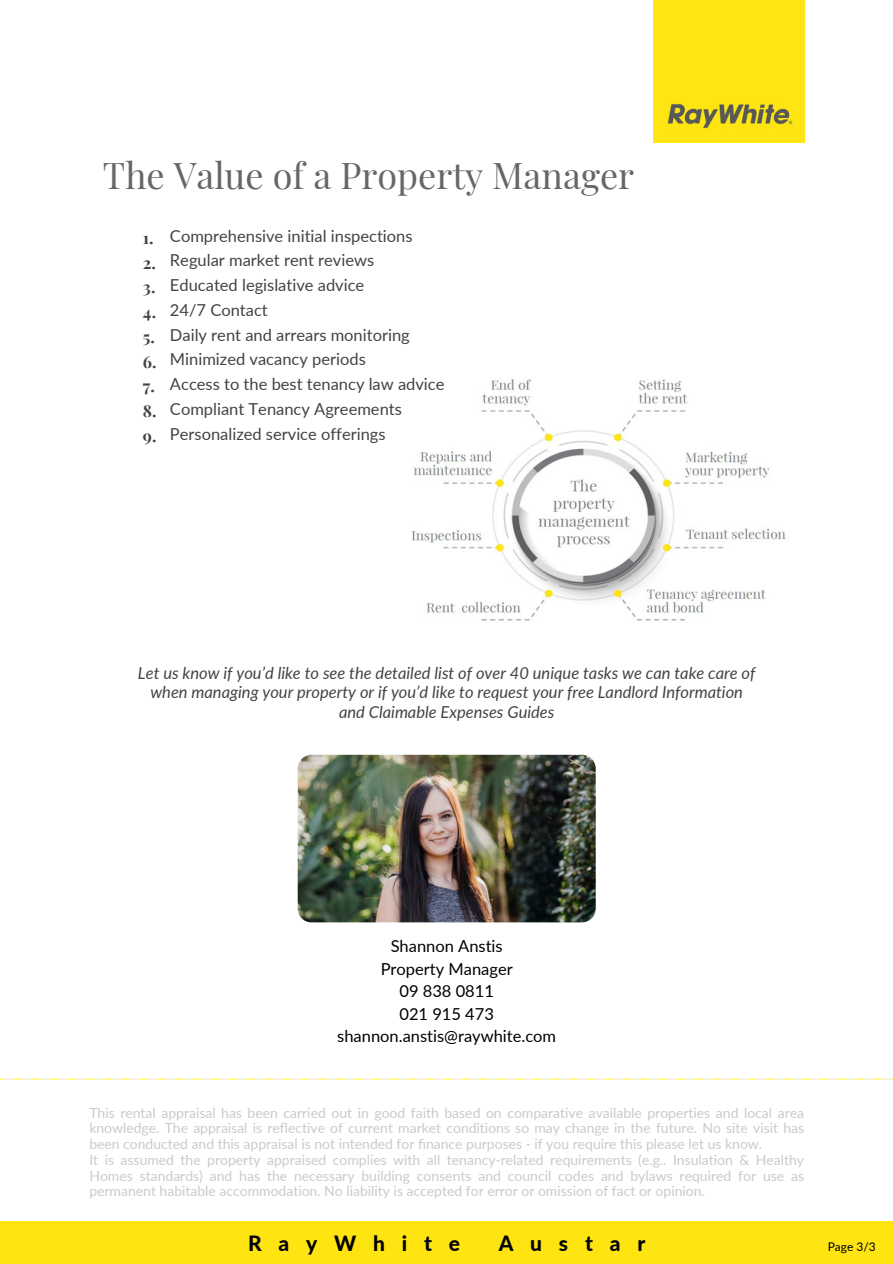
<style>
.page{position:relative;width:893px;height:1264px;background:#fff}
.page>*{position:absolute;margin:0;border:0;box-sizing:border-box;transform-origin:0 0}
.t1{font:36px "Playfair Display";color:#666}
.t2{font:800 21px "Lato";letter-spacing:.8em;color:#000}
.t3{font:16.5px/24.8px "Lato";color:#434343}
.t4{font:italic 16.5px/19.2px "Lato";color:#434343;text-align:center}
.t5{font:16.5px/22.5px "Lato";color:#000;text-align:center}
.t6{font:700 16.5px/24.8px "Playfair Display";color:#434343}
.t7{font:13.95px/15.8px "Lato";color:#cacaca}
.t8{font:12px "Lato";color:#000}
</style>
<div class="page">
<img style="left:653px;top:0;width:151px;height:143px">
<img style="left:411px;top:379px;width:375px;height:242px">
<div style="left:0;top:1220px;width:892px;height:43px;background:#fee411"></div>
<svg style="left:0;top:1078px;width:892px;height:1px"></svg>
<img style="left:298px;top:754px;width:297px;height:168px;border-radius:14px">
<h3 class="t1" style="left:103px;top:150px;width:533px">The Value of a Property Manager</h3>
<h4 class="t6" style="left:143px;top:224px;width:15px">1.<br>2.<br>3.<br>4.<br>5.<br>6.<br>7.<br>8.<br>9.</h4>
<p class="t3" style="left:170px;top:223px;width:276px">Comprehensive initial inspections<br>Regular market rent reviews<br>Educated legislative advice<br>24/7 Contact<br>Daily rent and arrears monitoring<br>Minimized vacancy periods<br>Access to the best tenancy law advice<br>Compliant Tenancy Agreements<br>Personalized service offerings</p>
<h4 class="t4" style="left:138px;top:663px;width:619px">Let us know if you’d like to see the detailed list of over 40 unique tasks we can take care of when managing your property or if you’d like to request your free Landlord Information and Claimable Expenses Guides</h4>
<p class="t5" style="left:337px;top:934px;width:220px">Shannon Anstis<br>Property Manager<br>09 838 0811<br>021 915 473 shannon.anstis@raywhite.com</p>
<h4 class="t7" style="left:89px;top:1104px;width:716px">This rental appraisal has been carried out in good faith based on comparative available properties and local area knowledge. The appraisal is reflective of current market conditions so may change in the future. No site visit has been conducted and this appraisal is not intended for finance purposes - if you require this please let us know.<br>It is assumed the property appraised complies with all tenancy-related requirements (e.g.. Insulation &amp; Healthy Homes standards) and has the necessary building consents and council codes and bylaws required for use as permanent habitable accommodation. No liability is accepted for error or omission of fact or opinion.</h4>
<h5 class="t2" style="left:248px;top:1230px;width:213px">RayWhite</h5>
<h5 class="t2" style="left:498px;top:1230px;width:148px">Austar</h5>
<h2 class="t8" style="left:827px;top:1239px;width:50px">Page 3/3</h2>
</div>
